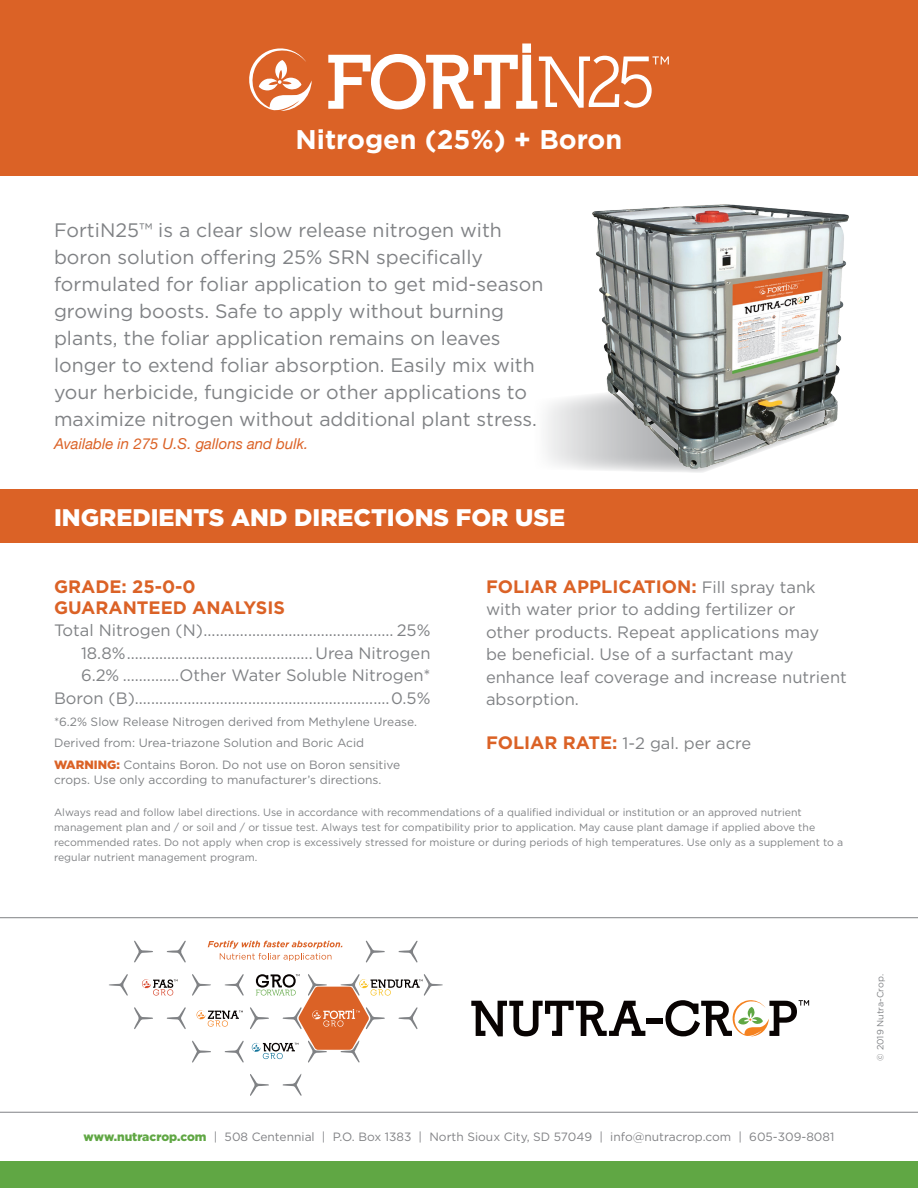
<style>
.page{position:relative;width:918px;height:1188px;background:#fff}
.page>*{position:absolute;margin:0;border:0;box-sizing:border-box;transform-origin:0 0}
.t1{font:700 27px "Gotham";color:#fff}
.t2{font:900 24px "Gotham";color:#fff}
.t3{font:19.5px/27px "Gotham";color:#808285}
.t4{font:700 18px "Gotham";color:#db6226}
.t5{font:16.5px/22.5px "Gotham";color:#808285}
.t6{font:italic 15px "Helvetica Neue";color:#db6226}
.t7{font:12px/15px "Gotham";color:#808285}
.t8{font:12px "Gotham";color:#818285}
.t9{font:10.5px/15px "Gotham";color:#808285}
.t10{font:9px "Gotham";color:#808285}
.s1{font-weight:900;color:#db6226}
.s2{font-weight:400;font-size:16.5px;color:#808285}
.s3{font-weight:700;font-size:18px;color:#db6226}
.s4{font-weight:900;color:#60a744}
</style>
<div class="page">
<div style="left:0;top:0;width:918px;height:176px;background:#db6226"></div>
<div style="left:0;top:1161px;width:918px;height:27px;background:#60a744"></div>
<hr style="left:0;top:1112px;width:918px;height:1px;background:#808285">
<hr style="left:0;top:917px;width:918px;height:1px;background:#808285">
<div style="left:0;top:489px;width:918px;height:54px;background:#db6226"></div>
<svg style="left:328px;top:44px;width:341px;height:65px"></svg>
<svg style="left:249px;top:48px;width:63px;height:63px"></svg>
<svg style="left:546px;top:396px;width:42px;height:74px"></svg>
<img style="left:588px;top:204px;width:261px;height:269px">
<svg style="left:208px;top:941px;width:134px;height:20px"></svg>
<svg style="left:471px;top:1001px;width:174px;height:35px"></svg>
<div style="left:646px;top:1019px;width:16px;height:5px;background:#080302"></div>
<svg style="left:665px;top:1000px;width:144px;height:36px"></svg>
<svg style="left:109px;top:974px;width:19px;height:22px"></svg>
<svg style="left:399px;top:940px;width:19px;height:23px"></svg>
<svg style="left:167px;top:940px;width:19px;height:23px"></svg>
<svg style="left:366px;top:941px;width:19px;height:21px"></svg>
<svg style="left:134px;top:941px;width:19px;height:22px"></svg>
<svg style="left:250px;top:1074px;width:19px;height:22px"></svg>
<svg style="left:282px;top:1074px;width:20px;height:22px"></svg>
<svg style="left:134px;top:974px;width:309px;height:89px"></svg>
<p class="t1" style="left:296px;top:122px;width:328px">Nitrogen (25%) + Boron</p>
<p class="t3" style="left:54px;top:216px;width:491px">FortiN25™ is a clear slow release nitrogen with boron solution offering 25% SRN specifically formulated for foliar application to get mid-season growing boosts. Safe to apply without burning plants, the foliar application remains on leaves longer to extend foliar absorption. Easily mix with your herbicide, fungicide or other applications to maximize nitrogen without additional plant stress.</p>
<p class="t6" style="left:54px;top:433px;width:256px">Available in 275 U.S. gallons and bulk.</p>
<p class="t2" style="left:54px;top:501px;width:513px">INGREDIENTS AND DIRECTIONS FOR USE</p>
<p class="t4" style="left:54px;top:574px;width:143px">GRADE: 25-0-0</p>
<p class="t4" style="left:54px;top:595px;width:233px">GUARANTEED ANALYSIS</p>
<p class="t5" style="left:54px;top:619px;width:378px">Total Nitrogen (N)............................................... 25%</p>
<p class="t5" style="left:81px;top:641px;width:351px">18.8%.............................................. Urea Nitrogen</p>
<p class="t5" style="left:81px;top:664px;width:351px">6.2% ..............Other Water Soluble Nitrogen*</p>
<p class="t5" style="left:54px;top:686px;width:378px">Boron (B)...............................................................0.5%</p>
<p class="t7" style="left:54px;top:714px;width:365px">*6.2% Slow Release Nitrogen derived from Methylene Urease.</p>
<p class="t7" style="left:54px;top:735px;width:312px">Derived from: Urea-triazone Solution and Boric Acid</p>
<p class="t7" style="left:54px;top:757px;width:348px"><span class="s1">WARNING:</span> Contains Boron. Do not use on Boron sensitive crops. Use only according to manufacturer’s directions.</p>
<p class="t4" style="left:486px;top:574px;width:331px">FOLIAR APPLICATION: <span class="s2">Fill spray tank</span></p>
<p class="t5" style="left:486px;top:598px;width:362px">with water prior to adding fertilizer or<br>other products. Repeat applications may<br>be beneficial. Use of a surfactant may enhance leaf coverage and increase nutrient absorption.</p>
<p class="t5" style="left:486px;top:731px;width:267px"><span class="s3">FOLIAR RATE:</span> 1-2 gal. per acre</p>
<p class="t9" style="left:54px;top:804px;width:791px">Always read and follow label directions. Use in accordance with recommendations of a qualified individual or institution or an approved nutrient management plan and / or soil and / or tissue test. Always test for compatibility prior to application. May cause plant damage if applied above the recommended rates. Do not apply when crop is excessively stressed for moisture or during periods of high temperatures. Use only as a supplement to a regular nutrient management program.</p>
<p class="t8" style="left:84px;top:1129px;width:752px"><span class="s4">www.nutracrop.com</span> | 508 Centennial | P.O. Box 1383 | North Sioux City, SD 57049 | info@nutracrop.com | 605-309-8081</p>
<p class="t10" style="left:875px;top:1061px;width:88px;rotate:-90deg">© 2019 Nutra-Crop.</p>
</div>
